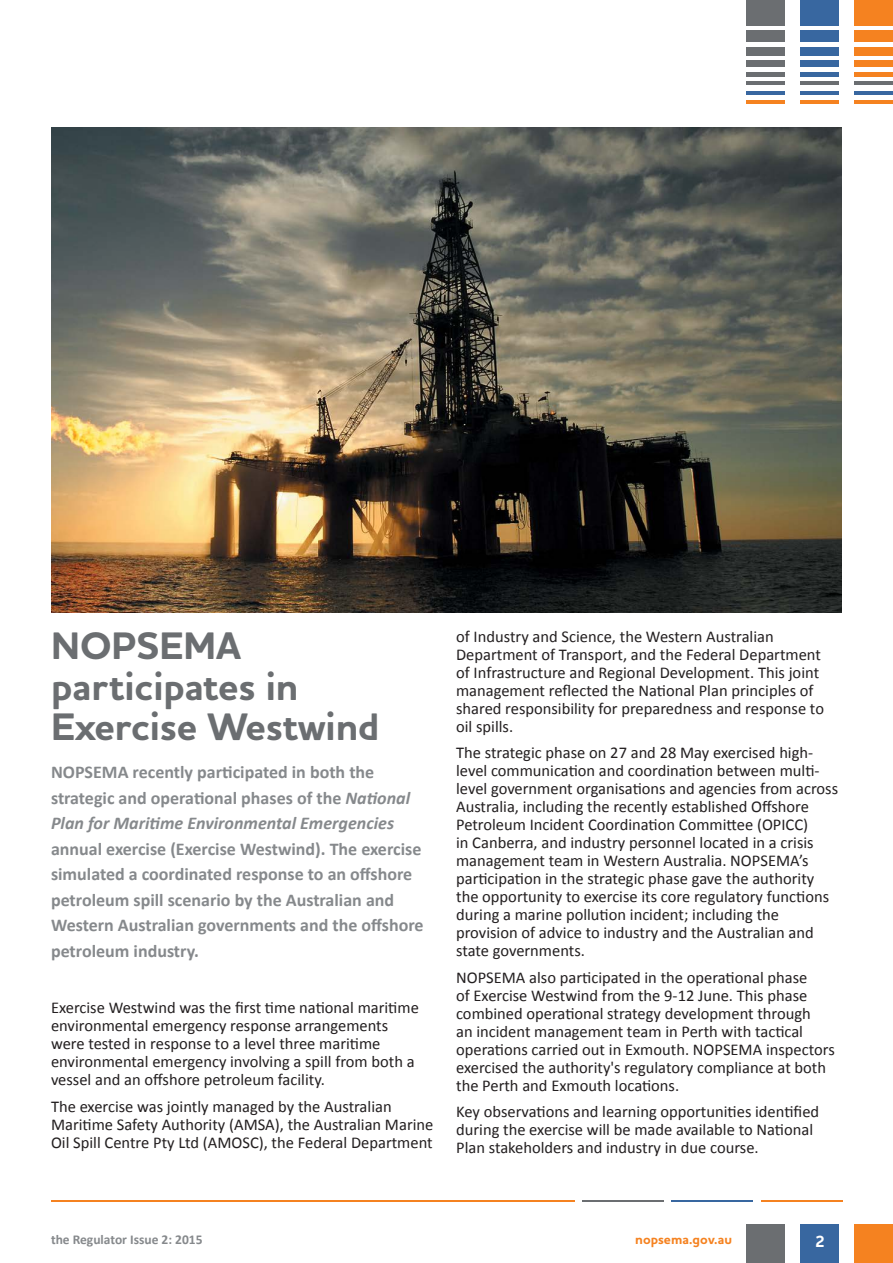
<style>
.page{position:relative;width:893px;height:1263px;background:#fff}
.page>*{position:absolute;margin:0;border:0;box-sizing:border-box;transform-origin:0 0}
.t1{font:700 39px/40.5px "Houschka Pro";color:#6b6e71}
.t2{font:700 18px/25.5px "Calibri";color:#86898c}
.t3{font:16.5px/18px "Calibri";color:#231f20}
.t4{font:700 16.5px "Houschka Pro";color:#fff}
.t5{font:700 13.5px "Calibri";color:#86898c}
.t6{font:700 13.5px "Houschka Pro";letter-spacing:.005em;color:#f58220}
.s1{font-style:italic}
</style>
<div class="page">
<div style="left:854px;top:1224px;width:39px;height:39px;background:#f58220"></div>
<div style="left:800px;top:1224px;width:39px;height:39px;background:#3867a0"></div>
<div style="left:746px;top:1224px;width:39px;height:39px;background:#6b6e71"></div>
<div style="left:854px;top:31px;width:39px;height:11px;background:#f58220"></div>
<div style="left:854px;top:0;width:39px;height:25px;background:#f58220"></div>
<div style="left:854px;top:47px;width:39px;height:9px;background:#f58220"></div>
<div style="left:854px;top:60px;width:39px;height:7px;background:#f58220"></div>
<hr style="left:854px;top:72px;width:39px;height:4px;background:#f58220">
<hr style="left:854px;top:100px;width:39px;height:3px;background:#f58220">
<hr style="left:854px;top:91px;width:39px;height:3px;background:#3867a0">
<hr style="left:854px;top:82px;width:39px;height:3px;background:#6b6e71">
<div style="left:800px;top:31px;width:39px;height:11px;background:#3867a0"></div>
<div style="left:800px;top:0;width:39px;height:25px;background:#3867a0"></div>
<div style="left:800px;top:47px;width:39px;height:9px;background:#3867a0"></div>
<div style="left:800px;top:60px;width:39px;height:7px;background:#3867a0"></div>
<hr style="left:800px;top:72px;width:39px;height:4px;background:#3867a0">
<hr style="left:800px;top:100px;width:39px;height:3px;background:#f58220">
<hr style="left:800px;top:91px;width:39px;height:3px;background:#3867a0">
<hr style="left:800px;top:82px;width:39px;height:3px;background:#6b6e71">
<div style="left:746px;top:31px;width:39px;height:11px;background:#6b6e71"></div>
<div style="left:746px;top:0;width:39px;height:25px;background:#6b6e71"></div>
<div style="left:746px;top:47px;width:39px;height:9px;background:#6b6e71"></div>
<div style="left:746px;top:60px;width:39px;height:7px;background:#6b6e71"></div>
<hr style="left:746px;top:72px;width:39px;height:4px;background:#6b6e71">
<hr style="left:746px;top:100px;width:39px;height:3px;background:#f58220">
<hr style="left:746px;top:91px;width:39px;height:3px;background:#3867a0">
<hr style="left:746px;top:82px;width:39px;height:3px;background:#6b6e71">
<hr style="left:51px;top:1200px;width:523px;height:1px;background:#f58220">
<hr style="left:582px;top:1200px;width:81px;height:1px;background:#6b6e71">
<hr style="left:672px;top:1200px;width:81px;height:1px;background:#3867a0">
<hr style="left:761px;top:1200px;width:82px;height:1px;background:#f58220">
<img style="left:51px;top:128px;width:791px;height:484px">
<h1 class="t1" style="left:51px;top:626px;width:330px">NOPSEMA participates in<br>Exercise Westwind</h1>
<p class="t2" style="left:51px;top:759px;width:361px">NOPSEMA recently participated in both the strategic and operational phases of the <span class="s1">National<br>Plan for Maritime Environmental Emergencies</span></p>
<p class="t2" style="left:51px;top:835px;width:374px">annual exercise (Exercise Westwind). The exercise simulated a coordinated response to an offshore petroleum spill scenario by the Australian and Western Australian governments and the offshore petroleum industry.</p>
<p class="t3" style="left:51px;top:998px;width:369px">Exercise Westwind was the first time national maritime environmental emergency response arrangements were tested in response to a level three maritime environmental emergency involving a spill from both a vessel and an offshore petroleum facility.</p>
<p class="t3" style="left:51px;top:1096px;width:384px">The exercise was jointly managed by the Australian<br>Maritime Safety Authority (AMSA), the Australian Marine<br>Oil Spill Centre Pty Ltd (AMOSC), the Federal Department</p>
<p class="t3" style="left:456px;top:626px;width:369px">of Industry and Science, the Western Australian Department of Transport, and the Federal Department of Infrastructure and Regional Development. This joint management reflected the National Plan principles of shared responsibility for preparedness and response to oil spills.</p>
<p class="t3" style="left:456px;top:743px;width:383px">The strategic phase on 27 and 28 May exercised high&shy;level communication and coordination between multi&shy;level government organisations and agencies from across Australia, including the recently established Offshore Petroleum Incident Coordination Committee (OPICC)<br>in Canberra, and industry personnel located in a crisis management team in Western Australia. NOPSEMA’s participation in the strategic phase gave the authority the opportunity to exercise its core regulatory functions during a marine pollution incident; including the provision of advice to industry and the Australian and state governments.</p>
<p class="t3" style="left:456px;top:967px;width:380px">NOPSEMA also participated in the operational phase<br>of Exercise Westwind from the 9-12 June. This phase combined operational strategy development through<br>an incident management team in Perth with tactical operations carried out in Exmouth. NOPSEMA inspectors exercised the authority's regulatory compliance at both the Perth and Exmouth locations.</p>
<p class="t3" style="left:456px;top:1102px;width:365px">Key observations and learning opportunities identified during the exercise will be made available to National<br>Plan stakeholders and industry in due course.</p>
<p class="t5" style="left:51px;top:1231px;width:153px">the Regulator Issue 2: 2015</p>
<p class="t6" style="left:635px;top:1230px;width:98px">nopsema.gov.au</p>
<p class="t4" style="left:815px;top:1231px;width:11px">2</p>
</div>
